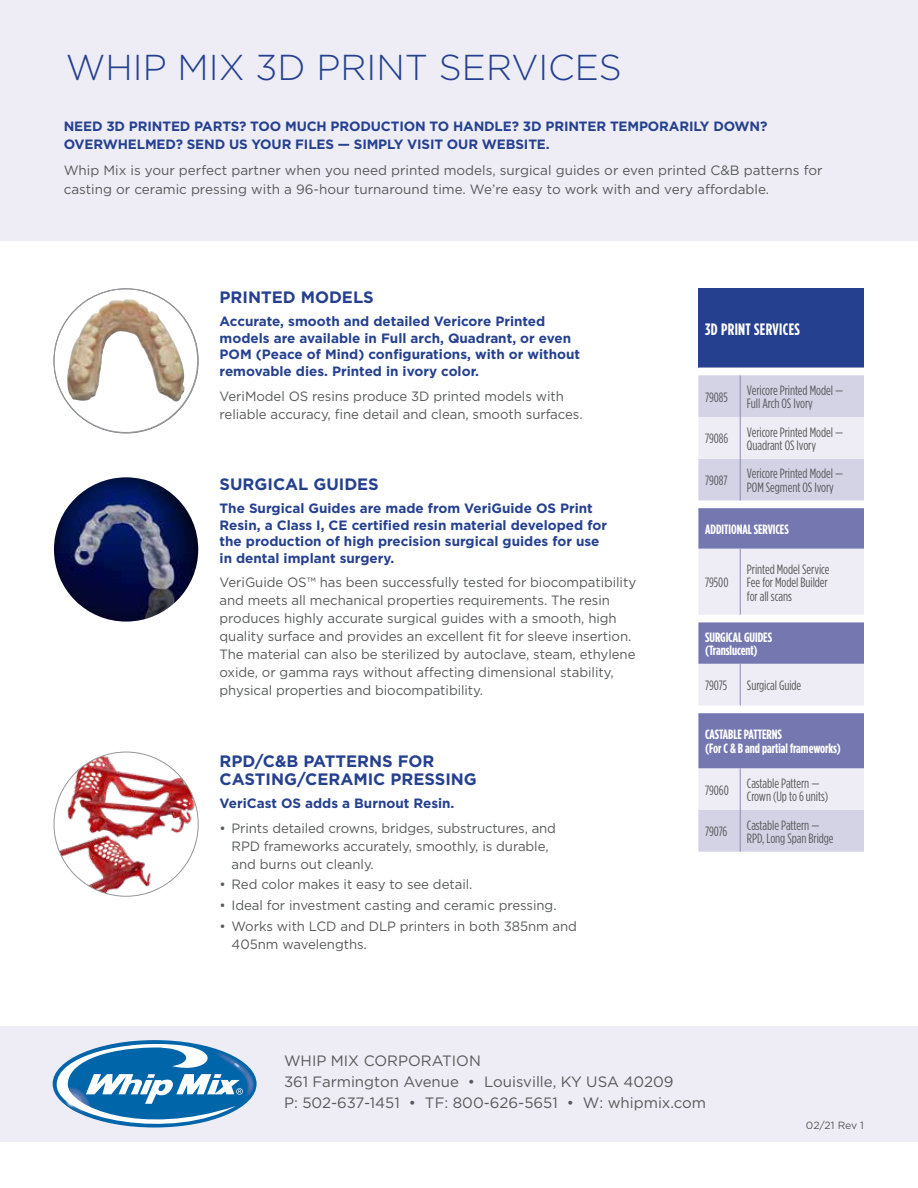
<style>
.page{position:relative;width:918px;height:1188px;background:#fff}
.page>*{position:absolute;margin:0;border:0;box-sizing:border-box;transform-origin:0 0}
.t1{font:300 36px "Gotham";color:#25408f}
.t2{font:700 16.5px/18px "Gotham";color:#25408f}
.t3{font:700 16.5px "Gotham Condensed";letter-spacing:.02em;color:#fff}
.t4{font:15px/21px "Gotham";color:#58595b}
.t5{font:13.5px/18px "Gotham";letter-spacing:-.005em;color:#58595b}
.t6{font:700 13.5px/16.5px "Gotham";color:#25408f}
.t7{font:13.5px/13.5px "Gotham Condensed";letter-spacing:-.005em;color:#58595b}
.t8{font:700 13.5px/13.5px "Gotham Condensed";letter-spacing:-.005em;color:#fff}
.t9{font:10.5px "Gotham";letter-spacing:-.015em;color:#58595b}
</style>
<div class="page">
<div style="left:0;top:0;width:918px;height:241px;background:#eeedf5"></div>
<img style="left:54px;top:477px;width:144px;height:145px;border-radius:72px">
<img style="left:54px;top:752px;width:144px;height:144px;border-radius:72px">
<div style="left:698px;top:288px;width:166px;height:80px;background:#25408f"></div>
<div style="left:698px;top:375px;width:166px;height:477px;background:#d4d3e6"></div>
<svg style="left:698px;top:417px;width:166px;height:393px;background:#e6e5f0"></svg>
<svg style="left:698px;top:508px;width:166px;height:260px;background:#afb0d1"></svg>
<hr style="left:740px;top:375px;width:1px;height:42px;background:#8889ba">
<hr style="left:740px;top:417px;width:1px;height:42px;background:#8889ba">
<hr style="left:740px;top:459px;width:1px;height:41px;background:#8889ba">
<hr style="left:740px;top:549px;width:1px;height:66px;background:#8889ba">
<hr style="left:740px;top:664px;width:1px;height:41px;background:#8889ba">
<hr style="left:740px;top:768px;width:1px;height:42px;background:#8889ba">
<hr style="left:740px;top:810px;width:1px;height:42px;background:#8889ba">
<img style="left:67px;top:299px;width:118px;height:103px">
<div style="left:0;top:1026px;width:918px;height:115px;background:#eeedf5"></div>
<img style="left:243px;top:1065px;width:14px;height:32px">
<img style="left:243px;top:1062px;width:4px;height:13px">
<svg style="left:56px;top:1040px;width:187px;height:88px"></svg>
<h1 class="t1" style="left:66px;top:45px;width:558px">WHIP MIX 3D PRINT SERVICES</h1>
<p class="t6" style="left:64px;top:117px;width:705px;line-height:18px">NEED 3D PRINTED PARTS? TOO MUCH PRODUCTION TO HANDLE? 3D PRINTER TEMPORARILY DOWN?<br>OVERWHELMED? SEND US YOUR FILES — SIMPLY VISIT OUR WEBSITE.</p>
<p class="t5" style="left:64px;top:160px;width:761px;line-height:19.5px">Whip Mix is your perfect partner when you need printed models, surgical guides or even printed C&amp;B patterns for casting or ceramic pressing with a 96-hour turnaround time. We’re easy to work with and very affordable.</p>
<p class="t2" style="left:220px;top:288px;width:156px">PRINTED MODELS</p>
<p class="t6" style="left:220px;top:313px;width:362px">Accurate, smooth and detailed Vericore Printed models are available in Full arch, Quadrant, or even POM (Peace of Mind) configurations, with or without removable dies. Printed in ivory color.</p>
<p class="t5" style="left:220px;top:387px;width:365px">VeriModel OS resins produce 3D printed models with reliable accuracy, fine detail and clean, smooth surfaces.</p>
<p class="t2" style="left:220px;top:475px;width:161px">SURGICAL GUIDES</p>
<p class="t6" style="left:220px;top:500px;width:389px">The Surgical Guides are made from VeriGuide OS Print Resin, a Class I, CE certified resin material developed for the production of high precision surgical guides for use in dental implant surgery.</p>
<p class="t5" style="left:220px;top:573px;width:418px">VeriGuide OS™ has been successfully tested for biocompatibility and meets all mechanical properties requirements. The resin produces highly accurate surgical guides with a smooth, high quality surface and provides an excellent fit for sleeve insertion.<br>The material can also be sterilized by autoclave, steam, ethylene oxide, or gamma rays without affecting dimensional stability, physical properties and biocompatibility.</p>
<p class="t2" style="left:220px;top:752px;width:259px">RPD/C&amp;B PATTERNS FOR<br>CASTING/CERAMIC PRESSING</p>
<p class="t6" style="left:220px;top:795px;width:236px">VeriCast OS adds a Burnout Resin.</p>
<p class="t5" style="left:232px;top:819px;width:326px;text-indent:-12px">• Prints detailed crowns, bridges, substructures, and<br>RPD frameworks accurately, smoothly, is durable, and burns out cleanly.</p>
<p class="t5" style="left:220px;top:875px;width:254px">• Red color makes it easy to see detail.</p>
<p class="t5" style="left:220px;top:896px;width:338px">• Ideal for investment casting and ceramic pressing.</p>
<p class="t5" style="left:232px;top:917px;width:347px;text-indent:-12px">• Works with LCD and DLP printers in both 385nm and<br>405nm wavelengths.</p>
<p class="t3" style="left:705px;top:319px;width:96px">3D PRINT SERVICES</p>
<p class="t7" style="left:705px;top:390px;width:24px">79085</p>
<p class="t7" style="left:747px;top:383px;width:98px">Vericore Printed Model —<br>Full Arch OS Ivory</p>
<p class="t7" style="left:705px;top:432px;width:25px">79086</p>
<p class="t7" style="left:747px;top:425px;width:98px">Vericore Printed Model —<br>Quadrant OS Ivory</p>
<p class="t7" style="left:705px;top:473px;width:24px">79087</p>
<p class="t7" style="left:747px;top:467px;width:98px">Vericore Printed Model —<br>POM Segment OS Ivory</p>
<p class="t8" style="left:705px;top:522px;width:85px">ADDITIONAL SERVICES</p>
<p class="t7" style="left:747px;top:562px;width:84px">Printed Model Service<br>Fee for Model Builder for all scans</p>
<p class="t8" style="left:705px;top:630px;width:68px">SURGICAL GUIDES (Translucent)</p>
<p class="t7" style="left:705px;top:678px;width:24px">79075</p>
<p class="t7" style="left:747px;top:678px;width:56px">Surgical Guide</p>
<p class="t8" style="left:705px;top:728px;width:137px">CASTABLE PATTERNS<br>(For C &amp; B and partial frameworks)</p>
<p class="t7" style="left:705px;top:783px;width:25px">79060</p>
<p class="t7" style="left:747px;top:776px;width:83px">Castable Pattern —<br>Crown (Up to 6 units)</p>
<p class="t7" style="left:705px;top:825px;width:24px">79076</p>
<p class="t7" style="left:747px;top:818px;width:88px">Castable Pattern —<br>RPD, Long Span Bridge</p>
<p class="t7" style="left:705px;top:575px;width:25px">79500</p>
<p class="t4" style="left:284px;top:1050px;width:424px">WHIP MIX CORPORATION<br>361 Farmington Avenue • Louisville, KY USA 40209<br>P: 502-637-1451 • TF: 800-626-5651 • W: whipmix.com</p>
<p class="t9" style="left:806px;top:1118px;width:60px">02/21 Rev 1</p>
</div>
